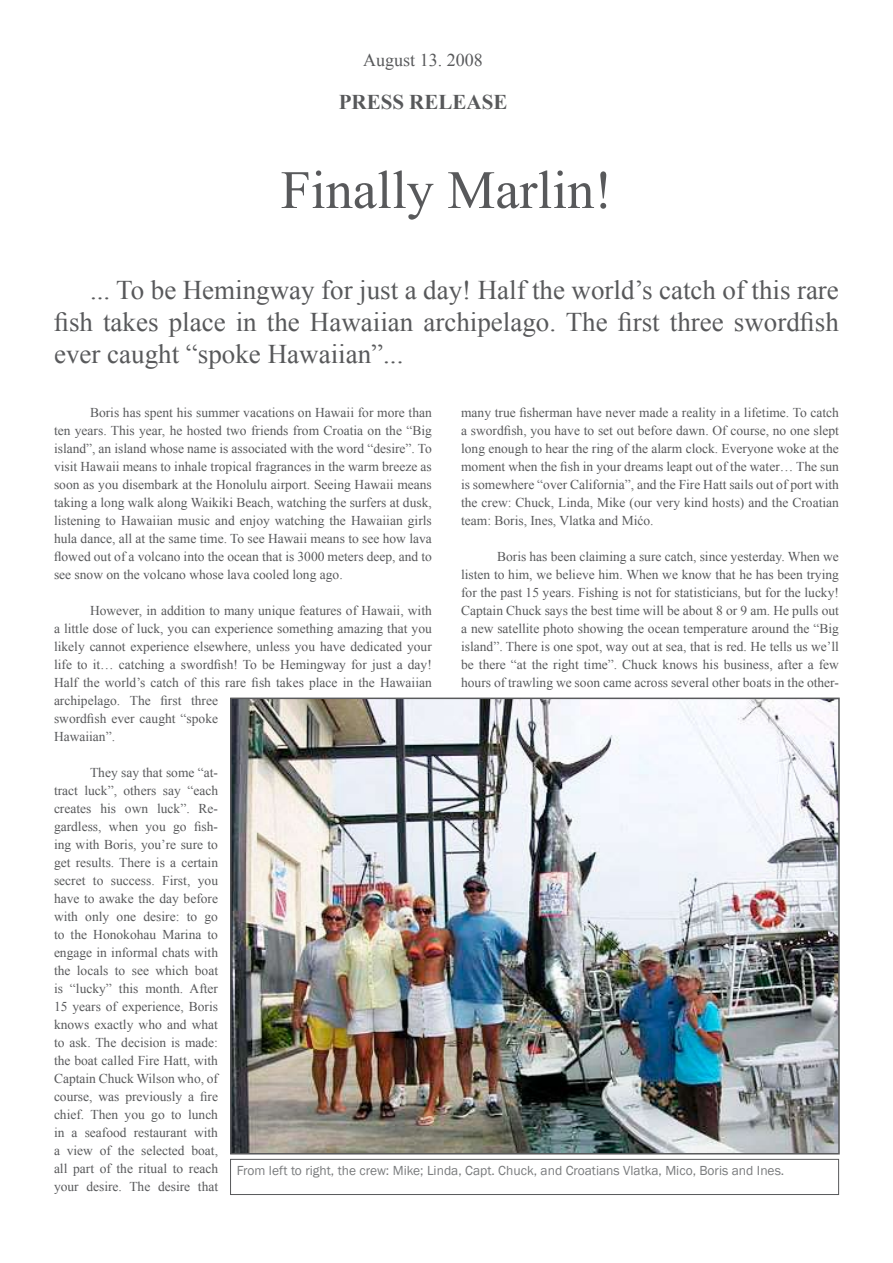
<style>
.page{position:relative;width:893px;height:1263px;background:#fff}
.page>*{position:absolute;margin:0;border:0;box-sizing:border-box;transform-origin:0 0}
.t1{font:54px "Times New Roman";color:#58595b}
.t2{font:27px/32.4px "Times New Roman";color:#58595b;text-align:justify}
.t3{font:700 21px "Times New Roman";color:#58595b}
.t4{font:18px "Times New Roman";color:#58595b}
.t5{font:13.5px/18px "Times New Roman";color:#58595b;text-align:justify}
.t6{font:13.5px "Franklin Gothic";color:#797b7d}
</style>
<div class="page">
<div style="left:230px;top:1159px;width:609px;height:36px;border:1px solid #58595b"></div>
<img style="left:233px;top:701px;width:604px;height:450px">
<div style="left:230px;top:698px;width:610px;height:456px;border:2px solid #58595b"></div>
<h3 class="t4" style="left:363px;top:48px;width:121px">August 13. 2008</h3>
<h3 class="t3" style="left:339px;top:87px;width:170px">PRESS RELEASE</h3>
<h1 class="t1" style="left:281px;top:154px;width:333px">Finally Marlin!</h1>
<h2 class="t2" style="left:54px;top:273px;width:786px;text-indent:36px">... To be Hemingway for just a day! Half the world’s catch of this rare fish takes place in the Hawaiian archipelago. The first three swordfish ever caught “spoke Hawaiian”...</h2>
<p class="t5" style="left:54px;top:404px;width:379px;text-indent:36px">Boris has spent his summer vacations on Hawaii for more than ten years. This year, he hosted two friends from Croatia on the “Big island”, an island whose name is associated with the word “desire”. To visit Hawaii means to inhale tropical fragrances in the warm breeze as soon as you disembark at the Honolulu airport. Seeing Hawaii means taking a long walk along Waikiki Beach, watching the surfers at dusk, listening to Hawaiian music and enjoy watching the Hawaiian girls hula dance, all at the same time. To see Hawaii means to see how lava flowed out of a volcano into the ocean that is 3000 meters deep, and to see snow on the volcano whose lava cooled long ago.</p>
<p class="t5" style="left:54px;top:602px;width:379px;text-align:left;text-indent:36px">However, in addition to many unique features of Hawaii, with a little dose of luck, you can experience something amazing that you likely cannot experience elsewhere, unless you have dedicated your life to it… catching a swordfish! To be Hemingway for just a day!<br>Half the world’s catch of this rare fish takes place in the Hawaiian archipelago. The first three<br>swordfish ever caught “spoke<br>Hawaiian”.</p>
<p class="t5" style="left:54px;top:764px;width:166px;text-indent:36px">They say that some “at&shy;tract luck”, others say “each creates his own luck”. Re&shy;gardless, when you go fish&shy;ing with Boris, you’re sure to get results. There is a certain secret to success. First, you have to awake the day before with only one desire: to go to the Honokohau Marina to engage in informal chats with the locals to see which boat is “lucky” this month. After 15 years of experience, Boris knows exactly who and what to ask. The decision is made: the boat called Fire Hatt, with Captain Chuck Wilson who, of course, was previously a fire chief. Then you go to lunch in a seafood restaurant with a view of the selected boat, all part of the ritual to reach your desire. The desire that</p>
<p class="t5" style="left:461px;top:403px;width:379px">many true fisherman have never made a reality in a lifetime. To catch a swordfish, you have to set out before dawn. Of course, no one slept long enough to hear the ring of the alarm clock. Everyone woke at the moment when the fish in your dreams leapt out of the water… The sun is somewhere “over California”, and the Fire Hatt sails out of port with the crew: Chuck, Linda, Mike (our very kind hosts) and the Croatian team: Boris, Ines, Vlatka and Mićo.</p>
<p class="t5" style="left:461px;top:547px;width:379px;text-indent:36px">Boris has been claiming a sure catch, since yesterday. When we listen to him, we believe him. When we know that he has been trying for the past 15 years. Fishing is not for statisticians, but for the lucky!<br>Captain Chuck says the best time will be about 8 or 9 am. He pulls out a new satellite photo showing the ocean temperature around the “Big island”. There is one spot, way out at sea, that is red. He tells us we’ll be there “at the right time”. Chuck knows his business, after a few hours of trawling we soon came across several other boats in the other-</p>
<p class="t6" style="left:237px;top:1162px;width:549px">From left to right, the crew: Mike; Linda, Capt. Chuck, and Croatians Vlatka, Mico, Boris and Ines.</p>
</div>
